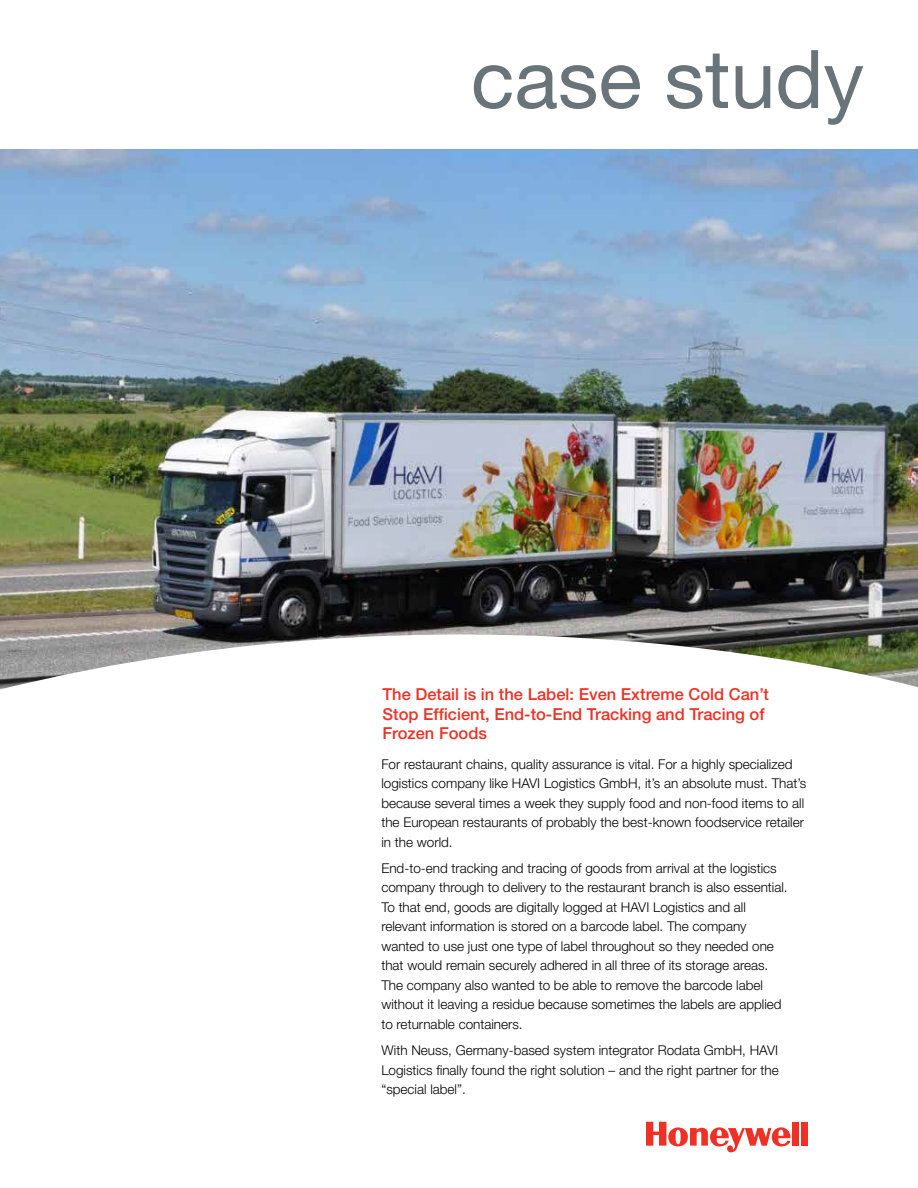
<style>
.page{position:relative;width:918px;height:1188px;background:#fff}
.page>*{position:absolute;margin:0;border:0;box-sizing:border-box;transform-origin:0 0}
.t1{font:81px "Helvetica Neue";color:#68737a}
.t2{font:500 16.5px/19.5px "Helvetica Neue";color:#ee3124}
.t3{font:300 13.5px/19.5px "Helvetica Neue";color:#000}
</style>
<div class="page">
<img style="left:0;top:149px;width:918px;height:415px">
<img style="left:0;top:564px;width:918px;height:126px">
<div style="left:792px;top:1122px;width:7px;height:24px;background:#ee3124"></div>
<div style="left:801px;top:1122px;width:7px;height:24px;background:#ee3124"></div>
<svg style="left:646px;top:1122px;width:145px;height:30px"></svg>
<h1 class="t1" style="left:471px;top:31px;width:395px">case study</h1>
<p class="t2" style="left:382px;top:685px;width:388px">The Detail is in the Label: Even Extreme Cold Can’t<br>Stop Efficient, End-to-End Tracking and Tracing of<br>Frozen Foods</p>
<p class="t3" style="left:381px;top:754px;width:426px">For restaurant chains, quality assurance is vital. For a highly specialized logistics company like HAVI Logistics GmbH, it’s an absolute must. That’s because several times a week they supply food and non-food items to all the European restaurants of probably the best-known foodservice retailer in the world.</p>
<p class="t3" style="left:381px;top:858px;width:408px">End-to-end tracking and tracing of goods from arrival at the logistics company through to delivery to the restaurant branch is also essential.<br>To that end, goods are digitally logged at HAVI Logistics and all relevant information is stored on a barcode label. The company wanted to use just one type of label throughout so they needed one that would remain securely adhered in all three of its storage areas.<br>The company also wanted to be able to remove the barcode label without it leaving a residue because sometimes the labels are applied to returnable containers.</p>
<p class="t3" style="left:381px;top:1040px;width:399px;text-align:justify">With Neuss, Germany-based system integrator Rodata GmbH, HAVI Logistics finally found the right solution – and the right partner for the “special label”.</p>
</div>
